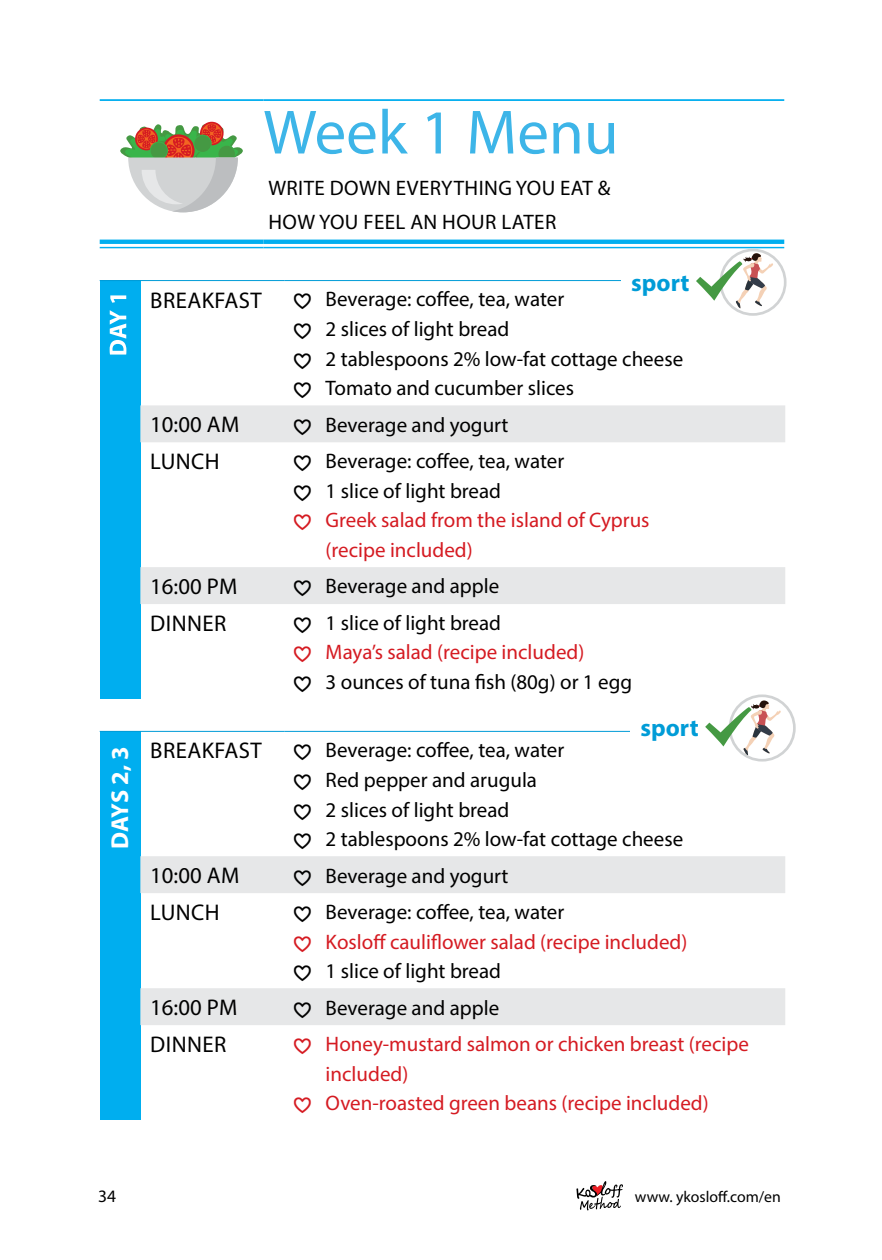
<style>
.page{position:relative;width:882px;height:1260px;background:#fff}
.page>*{position:absolute;margin:0;border:0;box-sizing:border-box;transform-origin:0 0}
.t1{font:63px "Myriad Pro";color:#3db5e8}
.t2{font:700 24.5px "Myriad Pro";color:#009cd7}
.t3{font:700 24.5px "Myriad Pro";color:#fff}
.t4{font:22.75px "Myriad Pro";letter-spacing:.02em;color:#000}
.t5{font:21px/29.8px "Myriad Pro";color:#000}
.t6{font:21px/29.8px "Myriad Pro";color:#d51b22}
.t7{font:21px/33.2px "Myriad Pro";letter-spacing:.02em;color:#000}
.t8{font:17.5px "Myriad Pro";color:#000}
.t9{font:15.75px "Myriad Pro";color:#000}
</style>
<div class="page">
<svg style="left:576px;top:1181px;width:47px;height:29px"></svg>
<svg style="left:100px;top:246px;width:163px;height:1px"></svg>
<svg style="left:263px;top:246px;width:521px;height:1px"></svg>
<hr style="left:100px;top:99px;width:163px;height:2px;background:#00aeef">
<hr style="left:263px;top:99px;width:521px;height:2px;background:#00aeef">
<svg style="left:100px;top:240px;width:163px;height:4px"></svg>
<hr style="left:100px;top:247px;width:163px;height:1px;background:#00aeef">
<svg style="left:263px;top:240px;width:521px;height:4px;background:#03afef"></svg>
<hr style="left:263px;top:247px;width:521px;height:1px;background:#00aeef">
<svg style="left:120px;top:123px;width:123px;height:89px"></svg>
<div style="left:100px;top:281px;width:40px;height:418px;background:#00aeef"></div>
<svg style="left:140px;top:405px;width:645px;height:199px"></svg>
<hr style="left:100px;top:280px;width:40px;height:1px;background:#009cd7">
<hr style="left:284px;top:280px;width:501px;height:1px;background:#009cd7">
<hr style="left:140px;top:280px;width:144px;height:1px;background:#009cd7">
<svg style="left:110px;top:295px;width:16px;height:60px"></svg>
<div style="left:100px;top:731px;width:40px;height:389px;background:#00aeef"></div>
<svg style="left:140px;top:856px;width:645px;height:169px"></svg>
<hr style="left:100px;top:731px;width:40px;height:1px;background:#009cd7">
<hr style="left:284px;top:731px;width:501px;height:1px;background:#009cd7">
<hr style="left:140px;top:731px;width:144px;height:1px;background:#009cd7">
<div style="left:621px;top:272px;width:120px;height:20px;background:#fff"></div>
<div style="left:721px;top:250px;width:64px;height:64px;background:#fff;border-radius:50%"></div>
<div style="left:719px;top:249px;width:68px;height:67px;border:3px solid #d1d3d4;border-radius:50%"></div>
<svg style="left:696px;top:253px;width:77px;height:56px"></svg>
<div style="left:630px;top:718px;width:120px;height:20px;background:#fff"></div>
<div style="left:730px;top:696px;width:64px;height:64px;background:#fff;border-radius:50%"></div>
<div style="left:729px;top:694px;width:67px;height:68px;border:3px solid #d1d3d4;border-radius:50%"></div>
<svg style="left:705px;top:700px;width:76px;height:56px"></svg>
<svg style="left:294px;top:419px;width:17px;height:16px"></svg>
<svg style="left:294px;top:455px;width:17px;height:16px"></svg>
<svg style="left:294px;top:485px;width:17px;height:16px"></svg>
<svg style="left:294px;top:515px;width:17px;height:16px"></svg>
<svg style="left:294px;top:581px;width:17px;height:16px"></svg>
<svg style="left:294px;top:870px;width:17px;height:16px"></svg>
<svg style="left:294px;top:906px;width:17px;height:16px"></svg>
<svg style="left:294px;top:936px;width:17px;height:16px"></svg>
<svg style="left:294px;top:966px;width:17px;height:15px"></svg>
<svg style="left:294px;top:1002px;width:17px;height:16px"></svg>
<h1 class="t1" style="left:263px;top:94px;width:357px">Week 1 Menu</h1>
<p class="t7" style="left:268px;top:171px;width:344px">WRITE DOWN EVERYTHING YOU EAT &amp;<br>HOW YOU FEEL AN HOUR LATER</p>
<p class="t2" style="left:631px;top:266px;width:60px">sport</p>
<p class="t4" style="left:150px;top:286px;width:113px">BREAKFAST</p>
<p class="t5" style="left:326px;top:284px;width:359px">Beverage: coffee, tea, water<br>2 slices of light bread<br>2 tablespoons 2% low-fat cottage cheese<br>Tomato and cucumber slices</p>
<p class="t4" style="left:150px;top:411px;width:91px">10:00 AM</p>
<p class="t5" style="left:326px;top:409px;width:184px">Beverage and yogurt</p>
<p class="t4" style="left:150px;top:448px;width:71px">LUNCH</p>
<p class="t5" style="left:326px;top:446px;width:240px">Beverage: coffee, tea, water<br>1 slice of light bread</p>
<p class="t6" style="left:326px;top:505px;width:325px">Greek salad from the island of Cyprus (recipe included)</p>
<p class="t4" style="left:150px;top:572px;width:89px">16:00 PM</p>
<p class="t5" style="left:326px;top:571px;width:175px">Beverage and apple</p>
<p class="t4" style="left:150px;top:609px;width:78px">DINNER</p>
<p class="t5" style="left:326px;top:607px;width:177px">1 slice of light bread</p>
<p class="t6" style="left:326px;top:637px;width:260px">Maya’s salad (recipe included)</p>
<p class="t5" style="left:326px;top:667px;width:308px">3 ounces of tuna fish (80g) or 1 egg</p>
<p class="t2" style="left:640px;top:712px;width:60px">sport</p>
<p class="t3" style="left:104px;top:849px;width:104px;rotate:-90deg">DAYS 2, 3</p>
<p class="t4" style="left:150px;top:737px;width:113px">BREAKFAST</p>
<p class="t5" style="left:326px;top:735px;width:359px">Beverage: coffee, tea, water<br>Red pepper and arugula<br>2 slices of light bread<br>2 tablespoons 2% low-fat cottage cheese</p>
<p class="t4" style="left:150px;top:862px;width:91px">10:00 AM</p>
<p class="t5" style="left:326px;top:860px;width:184px">Beverage and yogurt</p>
<p class="t4" style="left:150px;top:898px;width:71px">LUNCH</p>
<p class="t5" style="left:326px;top:897px;width:240px">Beverage: coffee, tea, water</p>
<p class="t6" style="left:326px;top:926px;width:363px">Kosloff cauliflower salad (recipe included)</p>
<p class="t5" style="left:326px;top:956px;width:177px">1 slice of light bread</p>
<p class="t4" style="left:150px;top:994px;width:89px">16:00 PM</p>
<p class="t5" style="left:326px;top:992px;width:175px">Beverage and apple</p>
<p class="t4" style="left:150px;top:1030px;width:78px">DINNER</p>
<p class="t6" style="left:326px;top:1029px;width:425px">Honey-mustard salmon or chicken breast (recipe included)<br>Oven-roasted green beans (recipe included)</p>
<p class="t8" style="left:98px;top:1186px;width:19px">34</p>
<p class="t9" style="left:635px;top:1187px;width:147px">www. ykosloff.com/en</p>
</div>
